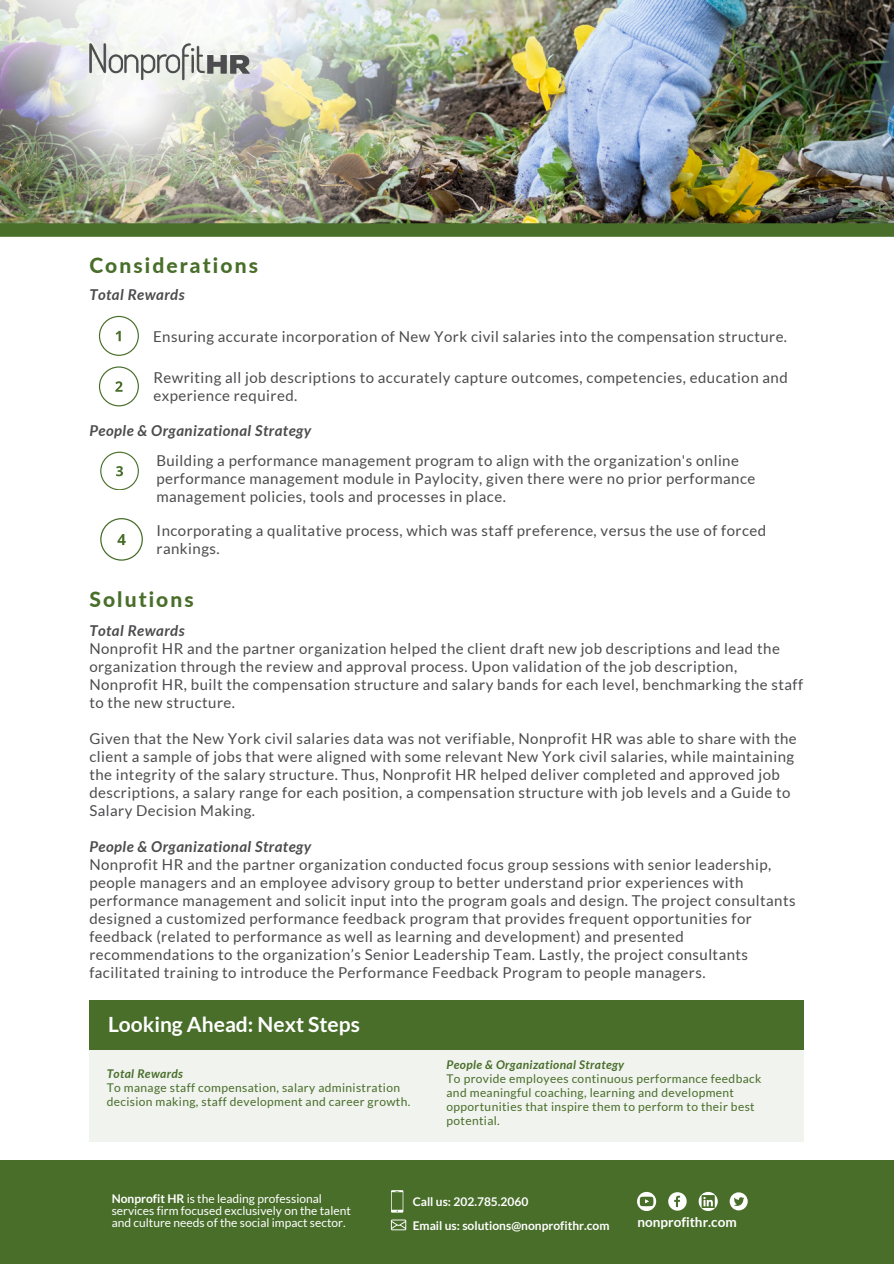
<style>
.page{position:relative;width:894px;height:1264px;background:#fff}
.page>*{position:absolute;margin:0;border:0;box-sizing:border-box;transform-origin:0 0}
.t1{font:800 21px "Lato";letter-spacing:.1em;color:#496e2a}
.t2{font:700 21px "Lato";color:#fff}
.t3{font:15px/18px "Lato";letter-spacing:.03em;color:#4c4c4e}
.t4{font:italic 700 15px "Lato";letter-spacing:.03em;color:#4c4c4e}
.t5{font:700 13.5px "Lato";color:#fff}
.t6{font:12px/14px "Lato";letter-spacing:.03em;color:#496e2a}
.t7{font:12px/12px "Lato";color:#fff}
.t8{font:700 12px "Lato";color:#fff}
.t9{font:italic 700 12px "Lato";letter-spacing:.03em;color:#496e2a}
.s1{font-weight:700;font-style:italic}
.s2{font-weight:700}
</style>
<div class="page">
<img style="left:657px;top:0;width:236px;height:223px">
<img style="left:98px;top:0;width:559px;height:407px">
<img style="left:252px;top:0;width:143px;height:223px">
<img style="left:0;top:0;width:252px;height:223px">
<img style="left:74px;top:16px;width:186px;height:92px">
<div style="left:89px;top:1000px;width:714px;height:49px;background:#496e2a"></div>
<div style="left:89px;top:1046px;width:714px;height:96px;background:#f0f3ee"></div>
<svg style="left:100px;top:451px;width:38px;height:39px"></svg>
<svg style="left:99px;top:316px;width:40px;height:40px"></svg>
<svg style="left:99px;top:366px;width:40px;height:40px"></svg>
<svg style="left:100px;top:518px;width:43px;height:42px"></svg>
<div style="left:0;top:223px;width:893px;height:14px;background:#496e2a"></div>
<div style="left:0;top:1160px;width:893px;height:103px;background:#496e2a"></div>
<svg style="left:729px;top:1192px;width:18px;height:18px"></svg>
<svg style="left:733px;top:1197px;width:11px;height:8px"></svg>
<svg style="left:668px;top:1192px;width:18px;height:18px"></svg>
<svg style="left:637px;top:1191px;width:19px;height:19px"></svg>
<svg style="left:639px;top:1196px;width:14px;height:10px"></svg>
<svg style="left:698px;top:1191px;width:19px;height:19px"></svg>
<svg style="left:701px;top:1194px;width:13px;height:13px"></svg>
<svg style="left:703px;top:1196px;width:9px;height:10px"></svg>
<svg style="left:391px;top:1190px;width:12px;height:22px"></svg>
<svg style="left:391px;top:1219px;width:15px;height:11px"></svg>
<h2 class="t1" style="left:89px;top:252px;width:170px">Considerations</h2>
<h3 class="t4" style="left:89px;top:285px;width:97px">Total Rewards</h3>
<p class="t3" style="left:153px;top:327px;width:635px">Ensuring accurate incorporation of New York civil salaries into the compensation structure.</p>
<p class="t3" style="left:153px;top:368px;width:635px">Rewriting all job descriptions to accurately capture outcomes, competencies, education and experience required.</p>
<h3 class="t4" style="left:89px;top:421px;width:223px">People &amp; Organizational Strategy</h3>
<h2 class="t3" style="left:156px;top:451px;width:600px">Building a performance management program to align with the organization's online performance management module in Paylocity, given there were no prior performance management policies, tools and processes in place.</h2>
<h3 class="t3" style="left:156px;top:521px;width:611px">Incorporating a qualitative process, which was staff preference, versus the use of forced rankings.</h3>
<p class="t1" style="left:89px;top:586px;width:106px">Solutions</p>
<p class="t3" style="left:89px;top:621px;width:715px"><span class="s1">Total Rewards<br></span>Nonprofit HR and the partner organization helped the client draft new job descriptions and lead the organization through the review and approval process. Upon validation of the job description, Nonprofit HR, built the compensation structure and salary bands for each level, benchmarking the staff to the new structure.</p>
<p class="t3" style="left:89px;top:729px;width:708px">Given that the New York civil salaries data was not verifiable, Nonprofit HR was able to share with the client a sample of jobs that were aligned with some relevant New York civil salaries, while maintaining the integrity of the salary structure. Thus, Nonprofit HR helped deliver completed and approved job descriptions, a salary range for each position, a compensation structure with job levels and a Guide to Salary Decision Making.</p>
<h1 class="t3" style="left:89px;top:837px;width:707px"><span class="s1">People &amp; Organizational Strategy<br></span>Nonprofit HR and the partner organization conducted focus group sessions with senior leadership, people managers and an employee advisory group to better understand prior experiences with performance management and solicit input into the program goals and design. The project consultants designed a customized performance feedback program that provides frequent opportunities for feedback (related to performance as well as learning and development) and presented recommendations to the organization’s Senior Leadership Team. Lastly, the project consultants facilitated training to introduce the Performance Feedback Program to people managers.</h1>
<p class="t2" style="left:108px;top:1011px;width:253px">Looking Ahead: Next Steps</p>
<p class="t9" style="left:107px;top:1065px;width:78px">Total Rewards</p>
<p class="t6" style="left:107px;top:1079px;width:305px">To manage staff compensation, salary administration decision making, staff development and career growth.</p>
<h1 class="t9" style="left:446px;top:1056px;width:179px">People &amp; Organizational Strategy</h1>
<h3 class="t6" style="left:446px;top:1070px;width:316px">To provide employees continuous performance feedback and meaningful coaching, learning and development opportunities that inspire them to perform to their best potential.</h3>
<p class="t7" style="left:112px;top:1192px;width:241px"><span class="s2">Nonprofit HR</span> is the leading professional services firm focused exclusively on the talent and culture needs of the social impact sector.</p>
<h3 class="t8" style="left:412px;top:1193px;width:117px">Call us: 202.785.2060</h3>
<h1 class="t8" style="left:412px;top:1217px;width:198px">Email us: solutions@nonprofithr.com</h1>
<h3 class="t5" style="left:637px;top:1213px;width:101px">nonprofithr.com</h3>
</div>
